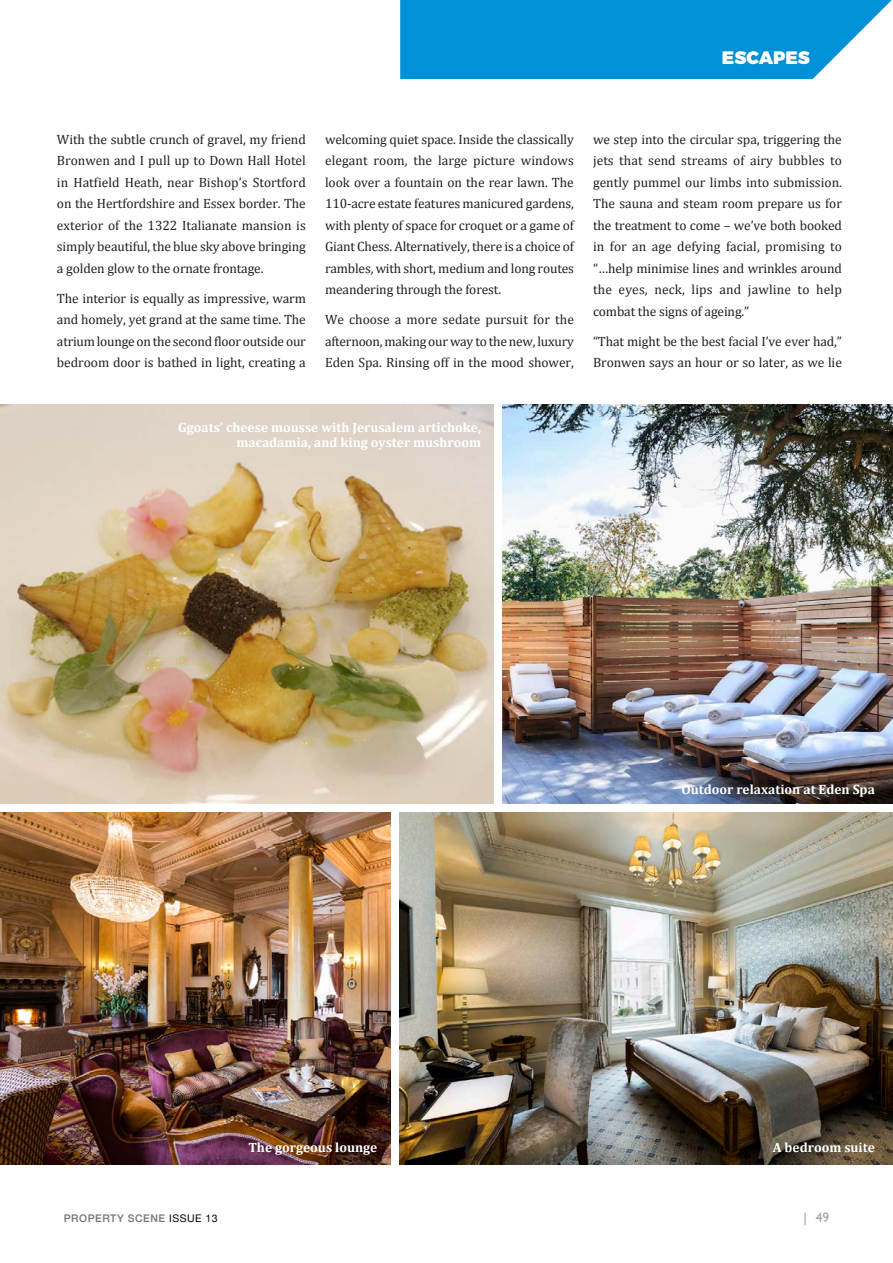
<style>
.page{position:relative;width:893px;height:1263px;background:#fff}
.page>*{position:absolute;margin:0;border:0;box-sizing:border-box;transform-origin:0 0}
.t1{font:18px "Trueno Blk";color:#fff}
.t2{font:13.5px/21.5px "Cambria";letter-spacing:-.01em;color:#231f20;text-align:justify}
.t3{font:700 13.5px/15px "Cambria";color:#fff;text-align:right}
.t4{font:13.5px "Gill Sans";color:#a4a1a1}
.t5{font:500 10.5px "Helvetica Neue";letter-spacing:.05em;color:#767372}
.s1{font-weight:400;color:#010101}
</style>
<div class="page">
<svg style="left:400px;top:0;width:492px;height:79px;background:#1499d9"></svg>
<img style="left:1px;top:405px;width:493px;height:399px">
<img style="left:502px;top:405px;width:391px;height:399px">
<img style="left:1px;top:812px;width:389px;height:352px">
<img style="left:399px;top:812px;width:494px;height:352px">
<p class="t1" style="left:722px;top:46px;width:89px">ESCAPES</p>
<p class="t2" style="left:57px;top:128px;width:250px">With the subtle crunch of gravel, my friend Bronwen and I pull up to Down Hall Hotel in Hatfield Heath, near Bishop’s Stortford on the Hertfordshire and Essex border. The exterior of the 1322 Italianate mansion is simply beautiful, the blue sky above bringing a golden glow to the ornate frontage.</p>
<p class="t2" style="left:57px;top:287px;width:250px">The interior is equally as impressive, warm and homely, yet grand at the same time. The atrium lounge on the second floor outside our bedroom door is bathed in light, creating a</p>
<p class="t2" style="left:325px;top:128px;width:250px">welcoming quiet space. Inside the classically elegant room, the large picture windows look over a fountain on the rear lawn. The 110-acre estate features manicured gardens, with plenty of space for croquet or a game of Giant Chess. Alternatively, there is a choice of rambles, with short, medium and long routes meandering through the forest.</p>
<p class="t2" style="left:325px;top:309px;width:250px">We choose a more sedate pursuit for the afternoon, making our way to the new, luxury Eden Spa. Rinsing off in the mood shower,</p>
<p class="t2" style="left:593px;top:128px;width:250px">we step into the circular spa, triggering the jets that send streams of airy bubbles to gently pummel our limbs into submission.<br>The sauna and steam room prepare us for the treatment to come – we’ve both booked in for an age defying facial, promising to “…help minimise lines and wrinkles around the eyes, neck, lips and jawline to help combat the signs of ageing.”</p>
<p class="t2" style="left:593px;top:330px;width:250px">“That might be the best facial I’ve ever had,”<br>Bronwen says an hour or so later, as we lie</p>
<p class="t3" style="left:178px;top:419px;width:304px">Ggoats’ cheese mousse with Jerusalem artichoke, macadamia, and king oyster mushroom</p>
<p class="t3" style="left:681px;top:782px;width:195px">Outdoor relaxation at Eden Spa</p>
<p class="t3" style="left:248px;top:1139px;width:131px">The gorgeous lounge</p>
<p class="t3" style="left:773px;top:1139px;width:104px">A bedroom suite</p>
<p class="t5" style="left:64px;top:1210px;width:155px">PROPERTY SCENE <span class="s1">ISSUE 13</span></p>
<p class="t4" style="left:803px;top:1210px;width:27px">| 49</p>
</div>
